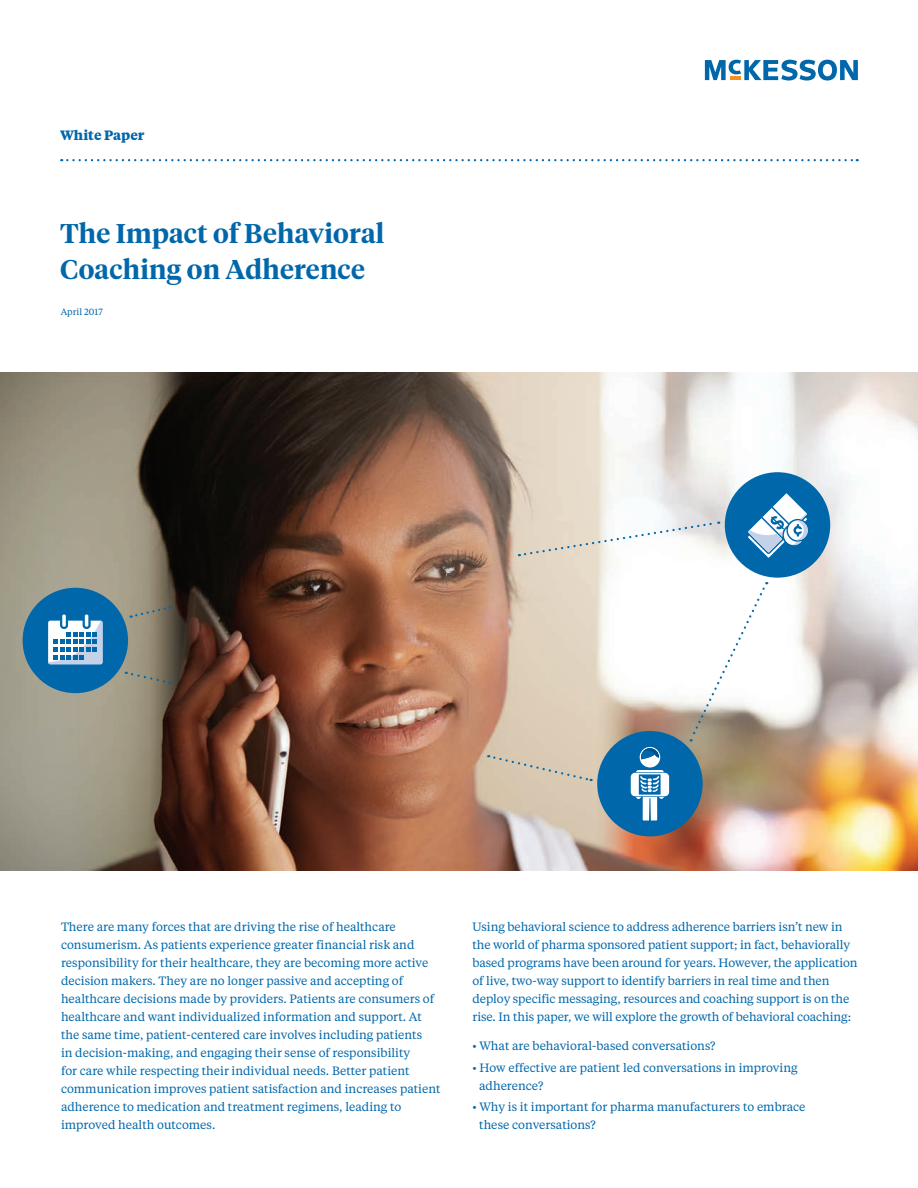
<style>
.page{position:relative;width:918px;height:1188px;background:#fff}
.page>*{position:absolute;margin:0;border:0;box-sizing:border-box;transform-origin:0 0}
.t1{font:600 27px/36px "Tiempos Headline";letter-spacing:.01em;color:#0067aa}
.t2{font:700 13.5px "Tiempos Text";color:#0067aa}
.t3{font:12px/18px "Tiempos Text";color:#0067aa}
.t4{font:9px "Tiempos Text";color:#0067aa}
</style>
<div class="page">
<svg style="left:705px;top:60px;width:153px;height:21px"></svg>
<svg style="left:61px;top:159px;width:797px;height:2px"></svg>
<img style="left:0;top:373px;width:918px;height:497px">
<div style="left:725px;top:472px;width:105px;height:106px;background:#0067aa;border-radius:50%"></div>
<svg style="left:748px;top:493px;width:60px;height:65px"></svg>
<svg style="left:131px;top:605px;width:40px;height:13px"></svg>
<div style="left:23px;top:588px;width:105px;height:105px;background:#0067aa;border-radius:50%"></div>
<svg style="left:48px;top:615px;width:55px;height:49px"></svg>
<svg style="left:519px;top:521px;width:200px;height:36px"></svg>
<svg style="left:126px;top:672px;width:45px;height:13px"></svg>
<div style="left:597px;top:731px;width:106px;height:105px;background:#0067aa;border-radius:50%"></div>
<svg style="left:631px;top:747px;width:38px;height:74px"></svg>
<svg style="left:689px;top:582px;width:78px;height:159px"></svg>
<div style="left:488px;top:755px;width:104px;height:27px;background:#d9c8b2"></div>
<p class="t2" style="left:60px;top:126px;width:86px">White Paper</p>
<h1 class="t1" style="left:60px;top:214px;width:326px">The Impact of Behavioral<br>Coaching on Adherence</h1>
<p class="t4" style="left:61px;top:305px;width:44px">April 2017</p>
<p class="t3" style="left:61px;top:917px;width:381px">There are many forces that are driving the rise of healthcare consumerism. As patients experience greater financial risk and responsibility for their healthcare, they are becoming more active decision makers. They are no longer passive and accepting of healthcare decisions made by providers. Patients are consumers of healthcare and want individualized information and support. At the same time, patient-centered care involves including patients<br>in decision-making, and engaging their sense of responsibility<br>for care while respecting their individual needs. Better patient communication improves patient satisfaction and increases patient adherence to medication and treatment regimens, leading to improved health outcomes.</p>
<p class="t3" style="left:472px;top:917px;width:387px">Using behavioral science to address adherence barriers isn’t new in the world of pharma sponsored patient support; in fact, behaviorally based programs have been around for years. However, the application of live, two-way support to identify barriers in real time and then deploy specific messaging, resources and coaching support is on the rise. In this paper, we will explore the growth of behavioral coaching:</p>
<p class="t3" style="left:472px;top:1037px;width:244px">• What are behavioral-based conversations?</p>
<p class="t3" style="left:479px;top:1058px;width:320px;text-indent:-7px">• How effective are patient led conversations in improving adherence?</p>
<p class="t3" style="left:479px;top:1097px;width:328px;text-indent:-7px">• Why is it important for pharma manufacturers to embrace these conversations?</p>
</div>
